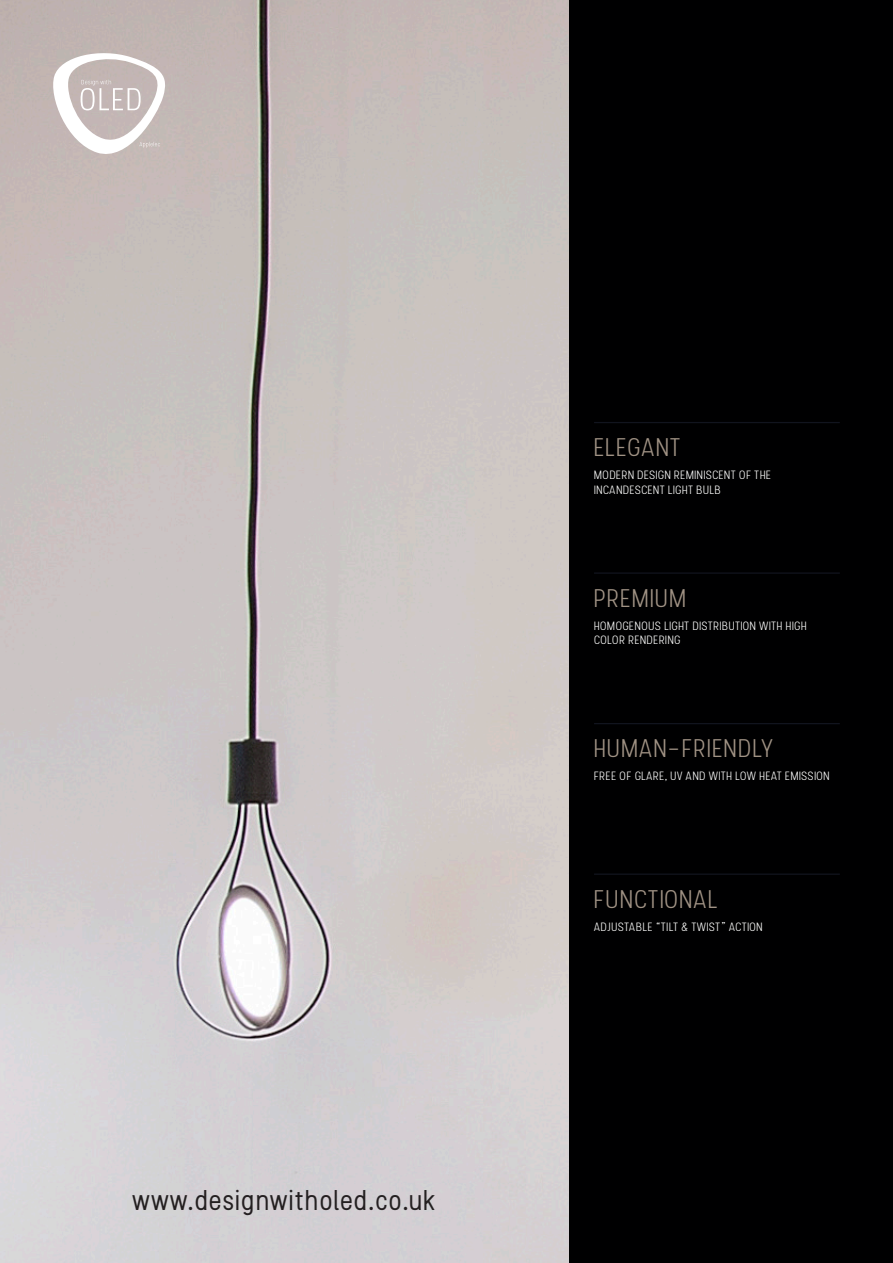
<style>
.page{position:relative;width:893px;height:1263px;background:#fff}
.page>*{position:absolute;margin:0;border:0;box-sizing:border-box;transform-origin:0 0}
.t1{font:27px "Stellar";color:#231f20}
.t2{font:300 25.5px "Stellar";color:#a09284}
.t3{font:300 12px/14.4px "Stellar";color:#fff}
</style>
<div class="page">
<img style="left:0;top:0;width:569px;height:1263px">
<div style="left:569px;top:0;width:324px;height:1263px;background:#000001"></div>
<hr style="left:594px;top:422px;width:246px;height:1px;background:#11141e">
<hr style="left:594px;top:572px;width:246px;height:2px;background:#11141e">
<hr style="left:594px;top:723px;width:246px;height:1px;background:#11141e">
<hr style="left:594px;top:873px;width:246px;height:2px;background:#11141e">
<svg style="left:53px;top:53px;width:112px;height:101px"></svg>
<p class="t1" style="left:133px;top:1184px;width:306px">www.designwitholed.co.uk</p>
<p class="t2" style="left:594px;top:433px;width:90px">ELEGANT</p>
<p class="t3" style="left:594px;top:468px;width:179px">MODERN DESIGN REMINISCENT OF THE<br>INCANDESCENT LIGHT BULB</p>
<p class="t2" style="left:594px;top:583px;width:95px">PREMIUM</p>
<p class="t3" style="left:594px;top:618px;width:215px">HOMOGENOUS LIGHT DISTRIBUTION WITH HIGH<br>COLOR RENDERING</p>
<p class="t2" style="left:594px;top:734px;width:182px">HUMAN-FRIENDLY</p>
<p class="t3" style="left:594px;top:769px;width:238px">FREE OF GLARE, UV AND WITH LOW HEAT EMISSION</p>
<p class="t2" style="left:594px;top:884px;width:126px">FUNCTIONAL</p>
<p class="t3" style="left:594px;top:919px;width:171px">ADJUSTABLE “TILT &amp; TWIST” ACTION</p>
</div>
